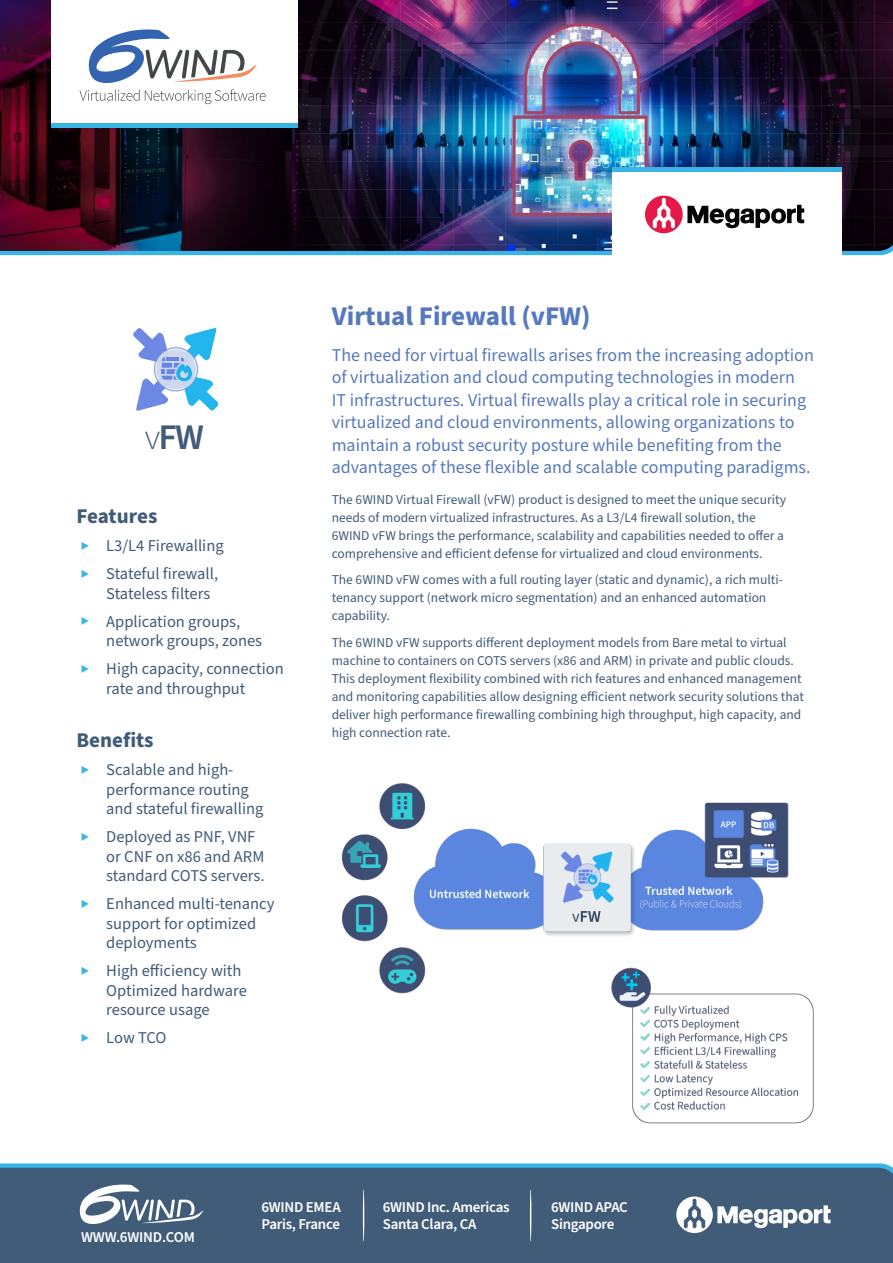
<style>
.page{position:relative;width:893px;height:1263px;background:#fff}
.page>*{position:absolute;margin:0;border:0;box-sizing:border-box;transform-origin:0 0}
.Body_Text{font:600 36px "Source Sans Pro";color:#405c78}
.Introduction_Paragraph{font:700 27px "Source Sans Pro";color:#5679bd}
.t1{font:700 21px "Source Sans Pro";color:#405c78}
.t2{font:600 18.45px "Source Sans Pro";color:#3d4859}
.Introduction_Paragraph-2{font:18px/22.5px "Source Sans Pro";color:#5679bd}
.t3{font:16.5px/19.5px "Source Sans Pro";color:#405c78}
.t4{font:600 15px/16.5px "Source Sans Pro";letter-spacing:-.02em;color:#fff}
.Body_Text-2{font:13.5px/18px "Source Sans Pro";color:#405c78}
.s1{font-weight:300}
.s2{font-size:27px;color:#39b4e7}
</style>
<div class="page">
<svg style="left:0;top:1163px;width:893px;height:5px;background:#4db6e3"></svg>
<div style="left:0;top:1168px;width:893px;height:95px;background:#405c78"></div>
<svg style="left:80px;top:1184px;width:124px;height:40px"></svg>
<hr style="left:530px;top:1189px;width:1px;height:53px;background:#fff;border-radius:50%">
<hr style="left:363px;top:1189px;width:1px;height:53px;background:#fff;border-radius:50%">
<svg style="left:676px;top:1196px;width:155px;height:37px"></svg>
<img style="left:0;top:0;width:893px;height:251px">
<img style="left:632px;top:993px;width:182px;height:131px">
<img style="left:341px;top:783px;width:453px;height:227px">
<svg style="left:133px;top:328px;width:85px;height:83px"></svg>
<div style="left:612px;top:169px;width:230px;height:93px;background:#fff"></div>
<hr style="left:612px;top:167px;width:230px;height:4px;background:#39b4e7">
<svg style="left:645px;top:196px;width:159px;height:37px"></svg>
<div style="left:51px;top:0;width:247px;height:128px;background:#fff"></div>
<hr style="left:51px;top:124px;width:247px;height:4px;background:#39b4e7">
<svg style="left:79px;top:29px;width:187px;height:75px"></svg>
<p class="t2" style="left:159px;top:413px;width:35px">vFW</p>
<p class="Body_Text" style="left:145px;top:412px;width:61px"><span class="s1">v</span>FW</p>
<p class="t1" style="left:77px;top:502px;width:82px">Features</p>
<p class="t3" style="left:81px;top:537px;width:144px"><span class="s2">▸</span> L3/L4 Firewalling</p>
<p class="t3" style="left:106px;top:565px;width:113px;text-indent:-26px"><span class="s2">▸</span> Stateful firewall,<br>Stateless filters</p>
<p class="t3" style="left:106px;top:612px;width:157px;text-indent:-26px"><span class="s2">▸</span> Application groups, network groups, zones</p>
<p class="t3" style="left:106px;top:660px;width:179px;text-indent:-26px"><span class="s2">▸</span> High capacity, connection rate and throughput</p>
<p class="t1" style="left:77px;top:726px;width:79px">Benefits</p>
<p class="t3" style="left:106px;top:761px;width:159px;text-indent:-26px"><span class="s2">▸</span> Scalable and high&shy;performance routing and stateful firewalling</p>
<p class="t3" style="left:106px;top:828px;width:160px;text-indent:-26px"><span class="s2">▸</span> Deployed as PNF, VNF or CNF on x86 and ARM standard COTS servers.</p>
<p class="t3" style="left:106px;top:895px;width:170px;text-indent:-26px"><span class="s2">▸</span> Enhanced multi-tenancy support for optimized deployments</p>
<p class="t3" style="left:106px;top:962px;width:142px;text-indent:-26px"><span class="s2">▸</span> High efficiency with<br>Optimized hardware resource usage</p>
<p class="t3" style="left:81px;top:1029px;width:87px"><span class="s2">▸</span> Low TCO</p>
<p class="Introduction_Paragraph" style="left:332px;top:298px;width:260px">Virtual Firewall (vFW)</p>
<p class="Introduction_Paragraph-2" style="left:332px;top:344px;width:484px">The need for virtual firewalls arises from the increasing adoption of virtualization and cloud computing technologies in modern IT infrastructures. Virtual firewalls play a critical role in securing virtualized and cloud environments, allowing organizations to maintain a robust security posture while benefiting from the advantages of these flexible and scalable computing paradigms.</p>
<p class="Body_Text-2" style="left:332px;top:491px;width:456px">The 6WIND Virtual Firewall (vFW) product is designed to meet the unique security needs of modern virtualized infrastructures. As a L3/L4 firewall solution, the 6WIND vFW brings the performance, scalability and capabilities needed to offer a comprehensive and efficient defense for virtualized and cloud environments.</p>
<p class="Body_Text-2" style="left:332px;top:571px;width:453px">The 6WIND vFW comes with a full routing layer (static and dynamic), a rich multi&shy;tenancy support (network micro segmentation) and an enhanced automation capability.</p>
<p class="Body_Text-2" style="left:332px;top:634px;width:474px">The 6WIND vFW supports different deployment models from Bare metal to virtual machine to containers on COTS servers (x86 and ARM) in private and public clouds.<br>This deployment flexibility combined with rich features and enhanced management and monitoring capabilities allow designing efficient network security solutions that deliver high performance firewalling combining high throughput, high capacity, and high connection rate.</p>
<p class="t4" style="left:81px;top:1229px;width:115px">WWW.6WIND.COM</p>
<p class="t4" style="left:383px;top:1200px;width:128px">6WIND Inc. Americas<br>Santa Clara, CA</p>
<p class="t4" style="left:261px;top:1200px;width:81px">6WIND EMEA<br>Paris, France</p>
<p class="t4" style="left:551px;top:1200px;width:78px">6WIND APAC<br>Singapore</p>
</div>
